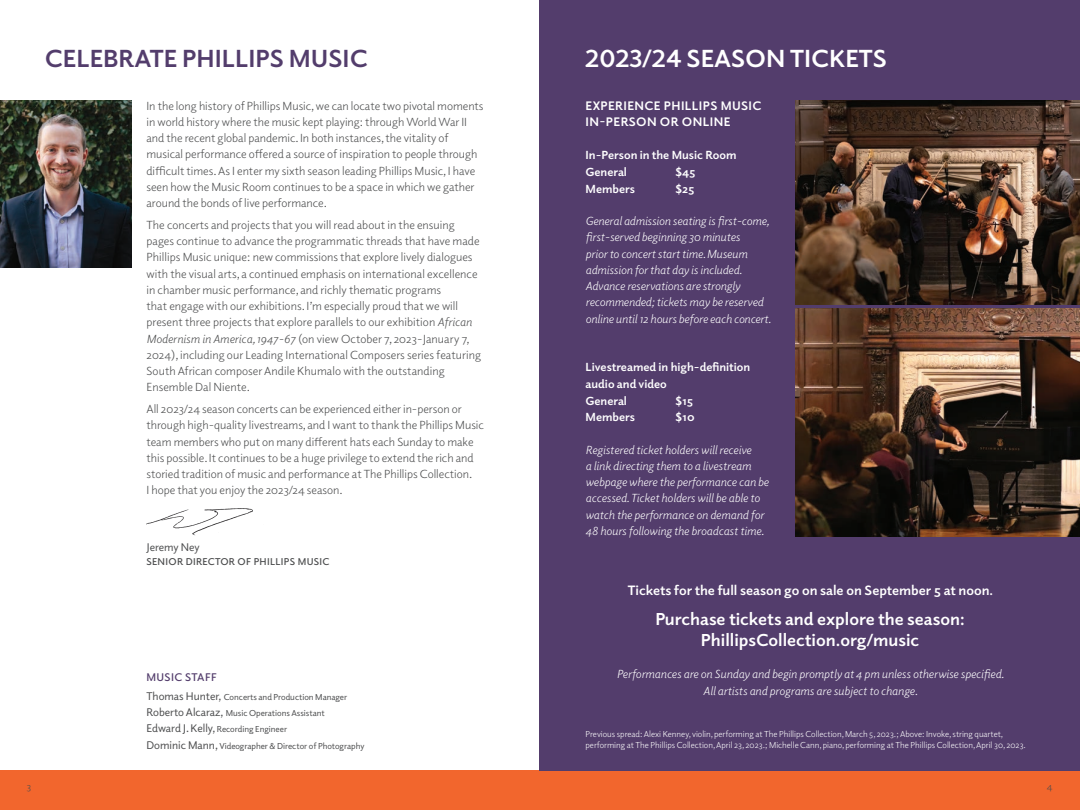
<style>
.page{position:relative;width:1080px;height:810px;background:#fff}
.page>*{position:absolute;margin:0;border:0;box-sizing:border-box;transform-origin:0 0}
.t1{font:700 25px "Elido";color:#533d6c}
.t2{font:700 25px "Elido";color:#fff}
.t3{font:700 17.5px/21px "Elido";color:#fff;text-align:center}
.t4{font:700 13.75px "Elido";color:#fff}
.t5{font:700 12.5px/16.2px "Elido";letter-spacing:.03em;color:#fff}
.t6{font:11.88px/16.2px "Elido";color:#4b4c4d}
.t7{font:italic 11.88px/16.2px "Elido";color:#fff}
.t8{font:700 11.88px/17.5px "Elido";color:#fff}
.t9{font:600 11.25px "Elido";letter-spacing:.03em;color:#533d6c}
.t10{font:11.25px "Elido";color:#4b4c4d}
.t11{font:600 10px "Elido";letter-spacing:.03em;color:#4b4c4d}
.t12{font:10px "Elido";color:#4b4c4d}
.t13{font:8.75px/10.5px "Elido";color:#fff}
.t14{font:8.75px/16.2px "Elido";color:#4b4c4d}
.s1{font-style:italic}
.s2{font-size:11.25px}
</style>
<div class="page">
<div style="left:0;top:770px;width:1080px;height:40px;background:#f2662d"></div>
<img style="left:146px;top:508px;width:107px;height:28px">
<img style="left:0;top:100px;width:131px;height:168px">
<div style="left:540px;top:0;width:540px;height:770px;background:#533d6c"></div>
<img style="left:796px;top:101px;width:284px;height:204px">
<img style="left:796px;top:308px;width:284px;height:228px">
<h1 class="t1" style="left:45px;top:41px;width:324px">CELEBRATE PHILLIPS MUSIC</h1>
<p class="t6" style="left:146px;top:97px;width:339px">In the long history of Phillips Music, we can locate two pivotal moments in world history where the music kept playing: through World War II and the recent global pandemic. In both instances, the vitality of musical performance offered a source of inspiration to people through difficult times. As I enter my sixth season leading Phillips Music, I have seen how the Music Room continues to be a space in which we gather around the bonds of live performance.</p>
<p class="t6" style="left:146px;top:216px;width:336px">The concerts and projects that you will read about in the ensuing pages continue to advance the programmatic threads that have made Phillips Music unique: new commissions that explore lively dialogues with the visual arts, a continued emphasis on international excellence in chamber music performance, and richly thematic programs<br>that engage with our exhibitions. I’m especially proud that we will present three projects that explore parallels to our exhibition <span class="s1">African Modernism in America, 1947-67</span> (on view October 7, 2023-January 7, 2024), including our Leading International Composers series featuring South African composer Andile Khumalo with the outstanding Ensemble Dal Niente.</p>
<p class="t6" style="left:146px;top:401px;width:339px">All 2023/24 season concerts can be experienced either in-person or through high-quality livestreams, and I want to thank the Phillips Music team members who put on many different hats each Sunday to make this possible. It continues to be a huge privilege to extend the rich and storied tradition of music and performance at The Phillips Collection.<br>I hope that you enjoy the 2023/24 season.</p>
<p class="t10" style="left:146px;top:540px;width:55px">Jeremy Ney</p>
<p class="t11" style="left:146px;top:555px;width:185px">SENIOR DIRECTOR OF PHILLIPS MUSIC</p>
<p class="t9" style="left:146px;top:670px;width:72px">MUSIC STAFF</p>
<p class="t14" style="left:146px;top:689px;width:219px"><span class="s2">Thomas Hunter,</span> Concerts and Production Manager <span class="s2">Roberto Alcaraz,</span> Music Operations Assistant<br><span class="s2">Edward J. Kelly,</span> Recording Engineer<br><span class="s2">Dominic Mann,</span> Videographer &amp; Director of Photography</p>
<h1 class="t2" style="left:585px;top:42px;width:303px">2023/24 SEASON TICKETS</h1>
<p class="t5" style="left:586px;top:97px;width:178px">EXPERIENCE PHILLIPS MUSIC<br>IN-PERSON OR ONLINE</p>
<p class="t8" style="left:586px;top:145px;width:152px">In-Person in the Music Room<br>General</p>
<p class="t8" style="left:676px;top:163px;width:21px">$45</p>
<p class="t8" style="left:586px;top:179px;width:51px">Members</p>
<p class="t8" style="left:676px;top:179px;width:20px">$25</p>
<p class="t7" style="left:586px;top:212px;width:187px">General admission seating is first-come, first-served beginning 30 minutes<br>prior to concert start time. Museum admission for that day is included.<br>Advance reservations are strongly recommended; tickets may be reserved online until 12 hours before each concert.</p>
<p class="t8" style="left:586px;top:359px;width:166px;line-height:16.2px">Livestreamed in high-definition audio and video</p>
<p class="t8" style="left:586px;top:392px;width:43px">General</p>
<p class="t8" style="left:676px;top:392px;width:19px">$15</p>
<p class="t8" style="left:586px;top:408px;width:51px">Members</p>
<p class="t8" style="left:676px;top:408px;width:21px">$10</p>
<p class="t7" style="left:586px;top:441px;width:185px">Registered ticket holders will receive<br>a link directing them to a livestream webpage where the performance can be accessed. Ticket holders will be able to watch the performance on demand for 48 hours following the broadcast time.</p>
<p class="t4" style="left:628px;top:581px;width:367px">Tickets for the full season go on sale on September 5 at noon.</p>
<h2 class="t3" style="left:655px;top:607px;width:311px">Purchase tickets and explore the season:<br>PhillipsCollection.org/music</h2>
<p class="t7" style="left:617px;top:666px;width:389px;text-align:center">Performances are on Sunday and begin promptly at 4 pm unless otherwise specified.<br>All artists and programs are subject to change.</p>
<p class="t13" style="left:586px;top:729px;width:442px">Previous spread: Alexi Kenney, violin, performing at The Phillips Collection, March 5, 2023.; Above: Invoke, string quartet, performing at The Phillips Collection, April 23, 2023.; Michelle Cann, piano, performing at The Phillips Collection, April 30, 2023.</p>
<p class="t12" style="left:27px;top:780px;width:6px">3</p>
<p class="t12" style="left:1047px;top:780px;width:7px">4</p>
</div>
